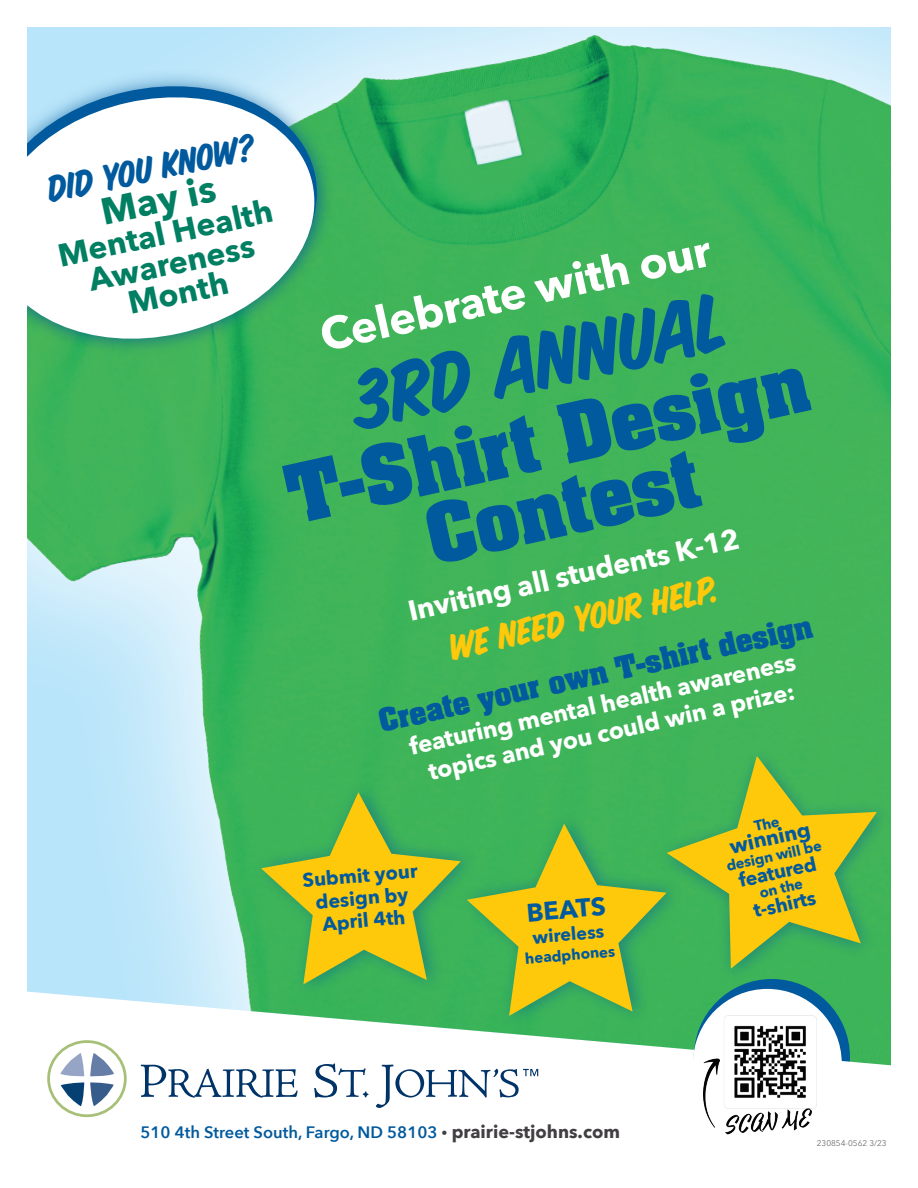
<style>
.page{position:relative;width:918px;height:1188px;background:#fff}
.page>*{position:absolute;margin:0;border:0;box-sizing:border-box;transform-origin:0 0}
.t1{font:90px "House Sampler House Slant";color:#015a9d}
.t2{font:700 69.6px/69.3px "Aachen";color:#015a9d;text-align:center}
.t3{font:700 45px "Avenir Next";color:#fff}
.t4{font:40.5px "House Sampler House Slant";color:#fec80b}
.t5{font:40.2px "House Sampler House Slant";color:#015a9d}
.t6{font:700 37.5px "Avenir Next";color:#007f62}
.t7{font:700 31.95px/30.5px "Avenir Next";color:#007f62;text-align:center}
.t8{font:700 28.5px "Avenir Next";color:#fff}
.t9{font:700 27px "Aachen";color:#015a9d}
.t10{font:700 25.5px "Avenir Next";color:#015a9d}
.t11{font:700 24px/28.5px "Avenir Next";color:#fff;text-align:center}
.t12{font:700 21px "Avenir Next";color:#015a9d}
.t13{font:700 19.5px/22.5px "Avenir Next";color:#015a9d;text-align:center}
.t14{font:700 18px "Avenir Next";color:#015a9d}
.t15{font:600 16.5px "Avenir Next";color:#015a9d}
.t16{font:700 15px "Avenir Next";color:#015a9d}
.t17{font:700 14.55px "Avenir Next";color:#015a9d}
.t18{font:8.25px "Avenir Next";color:#6c6d70}
.s1{font-size:12px;color:#423f42}
.s2{font-weight:700;font-size:18px;color:#423f42}
</style>
<div class="page">
<img style="left:27px;top:27px;width:864px;height:1039px">
<div style="left:694px;top:979px;width:156px;height:156px;background:#015a9d;border-radius:50%"></div>
<div style="left:0;top:68px;width:336px;height:284px;background:#015a9d;opacity:.6"></div>
<svg style="left:27px;top:72px;width:302px;height:7px;background:#bde5f8"></svg>
<div style="left:656px;top:746px;width:236px;height:238px;background:#3eb459"></div>
<svg style="left:684px;top:756px;width:193px;height:213px"></svg>
<div style="left:459px;top:811px;width:225px;height:218px;background:#3db459"></div>
<svg style="left:478px;top:824px;width:189px;height:192px"></svg>
<div style="left:253px;top:780px;width:225px;height:218px;background:#3cb359"></div>
<svg style="left:261px;top:792px;width:200px;height:192px"></svg>
<div style="left:49px;top:1042px;width:76px;height:74px;background:#fff;border-radius:50%"></div>
<div style="left:47px;top:1040px;width:80px;height:77px;border:3px solid #a7c078;border-radius:50%"></div>
<svg style="left:90px;top:1053px;width:24px;height:53px"></svg>
<svg style="left:60px;top:1053px;width:24px;height:53px"></svg>
<svg style="left:141px;top:1065px;width:157px;height:33px"></svg>
<svg style="left:314px;top:1063px;width:54px;height:35px"></svg>
<svg style="left:376px;top:1065px;width:162px;height:43px"></svg>
<div style="left:693px;top:989px;width:149px;height:149px;background:#fff;border-radius:50%"></div>
<div style="left:0;top:79px;width:332px;height:278px;background:#015a9d;opacity:.6"></div>
<svg style="left:27px;top:83px;width:299px;height:270px"></svg>
<div style="left:0;top:0;width:27px;height:439px;background:#fff"></div>
<svg style="left:817px;top:1061px;width:74px;height:59px"></svg>
<img style="left:703px;top:1016px;width:114px;height:119px">
<svg style="left:753px;top:817px;width:27px;height:14px"></svg>
<p class="t5" style="left:44px;top:173px;width:214px;rotate:-12deg">Did you know?</p>
<p class="t6" style="left:95px;top:180px;width:118px;rotate:-12deg">May is</p>
<p class="t7" style="left:55px;top:240px;width:220px;rotate:-12deg">Mental Health<br>Awareness<br>Month</p>
<p class="t3" style="left:312px;top:299px;width:400px;rotate:-13deg">Celebrate with our</p>
<p class="t1" style="left:344px;top:362px;width:385px;rotate:-12deg">3rd Annual</p>
<p class="t2" style="left:280px;top:458px;width:534px;rotate:-12deg">T-Shirt Design<br>Contest</p>
<p class="t8" style="left:403px;top:588px;width:340px;rotate:-13deg">Inviting all students K-12</p>
<p class="t4" style="left:445px;top:632px;width:276px;rotate:-13deg">We Need Your Help.</p>
<p class="t9" style="left:375px;top:700px;width:444px;rotate:-12deg">Create your own T-shirt design</p>
<p class="t11" style="left:406px;top:731px;width:396px;rotate:-12deg">featuring mental health awareness topics and you could win a prize:</p>
<p class="t13" style="left:302px;top:869px;width:117px;rotate:-5deg">Submit your design by<br>April 4th</p>
<p class="t12" style="left:726px;top:829px;width:84px;rotate:-13deg">winning</p>
<p class="t17" style="left:724px;top:854px;width:99px;rotate:-12deg">design will be</p>
<p class="t13" style="left:737px;top:869px;width:81px;rotate:-12deg">featured</p>
<p class="t17" style="left:757px;top:880px;width:46px;rotate:-12deg">on the</p>
<p class="t10" style="left:525px;top:891px;width:81px;rotate:-5deg">BEATS</p>
<p class="t13" style="left:751px;top:899px;width:65px;rotate:-12deg">t-shirts</p>
<p class="t14" style="left:531px;top:922px;width:73px;rotate:-5deg">wireless</p>
<p class="t16" style="left:524px;top:946px;width:92px;rotate:-5deg">headphones</p>
<p class="t15" style="left:141px;top:1118px;width:481px">510 4th Street South, Fargo, ND 58103 <span class="s1">•</span> <span class="s2">prairie-stjohns.com</span></p>
<p class="t18" style="left:817px;top:1136px;width:71px">230854-0562 3/23</p>
</div>
